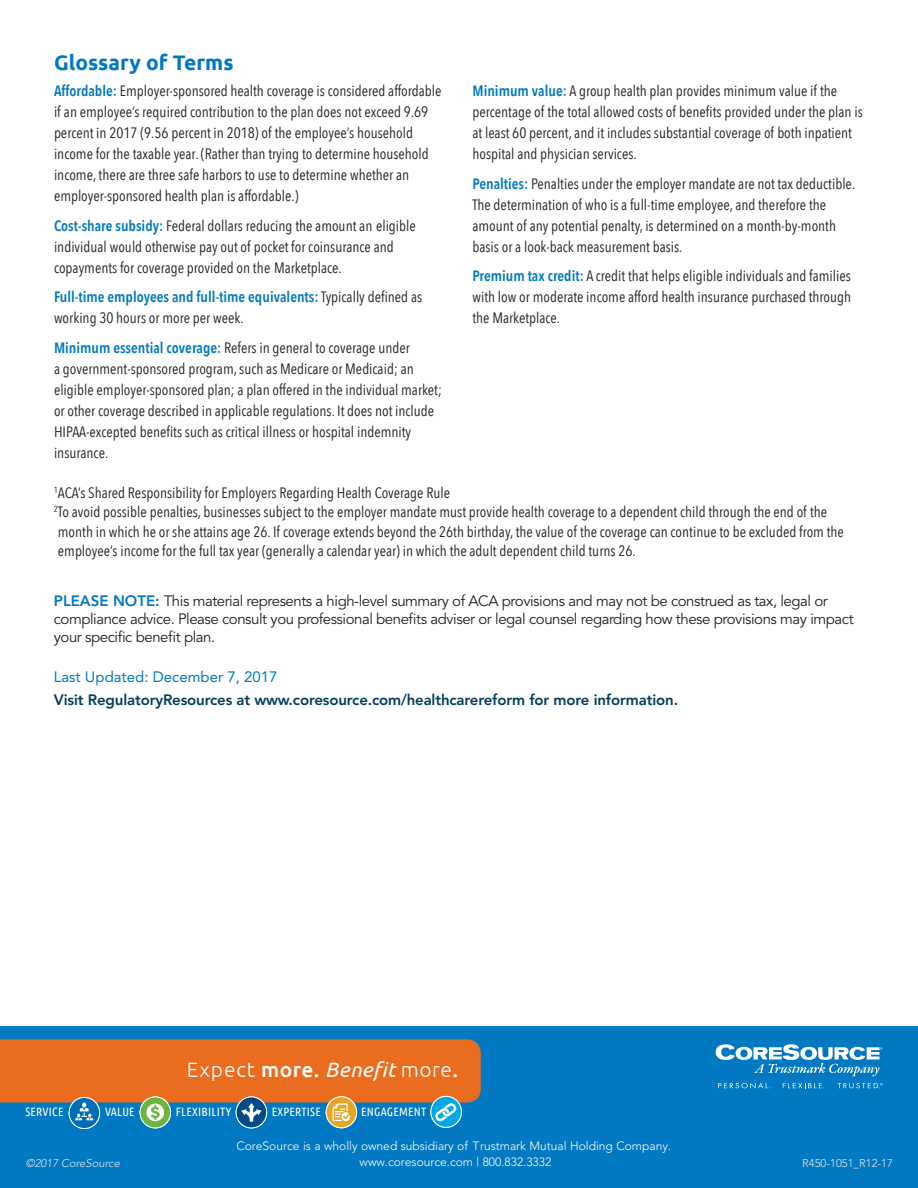
<style>
.page{position:relative;width:918px;height:1188px;background:#fff}
.page>*{position:absolute;margin:0;border:0;box-sizing:border-box;transform-origin:0 0}
.Body_Copy{font:700 21px "Ubuntu";color:#0079c2}
.t1{font:300 20.85px "Ubuntu";letter-spacing:.04em;color:#fff}
.Body_Copy-2{font:15px/21px "Avenir Next Condensed";color:#231f20}
.t2{font:15px/18px "Avenir";letter-spacing:-.03em;color:#231f20}
.t3{font:800 15px "Avenir";letter-spacing:-.01em;color:#003e5e}
.t4{font:15px "Avenir";color:#0079c2}
.t5{font:12.15px "Ubuntu Condensed";letter-spacing:.02em;color:#fff}
.t6{font:300 12px "Avenir";color:#fff}
.t7{font:300 11.25px "Avenir";color:#e6e7e9}
.t8{font:italic 300 11.25px "Avenir";color:#e6e7e9}
.s1{font-weight:600;color:#0079c2}
.s2{font-weight:800;color:#0079c2}
.s3{font-weight:500}
.s4{font-weight:400;font-style:italic}
</style>
<div class="page">
<div style="left:0;top:1026px;width:918px;height:162px;background:#0079c2"></div>
<svg style="left:718px;top:1083px;width:52px;height:6px"></svg>
<svg style="left:783px;top:1083px;width:41px;height:6px"></svg>
<svg style="left:838px;top:1083px;width:45px;height:6px"></svg>
<svg style="left:716px;top:1044px;width:167px;height:32px"></svg>
<svg style="left:430px;top:1096px;width:32px;height:32px"></svg>
<div style="left:431px;top:1096px;width:30px;height:31px;background:#00a8e4;border-radius:50%"></div>
<div style="left:430px;top:1096px;width:32px;height:32px;border:1px solid #fff;border-radius:50%"></div>
<svg style="left:69px;top:1097px;width:31px;height:32px"></svg>
<div style="left:69px;top:1097px;width:31px;height:32px;border:1px solid #fff;border-radius:50%"></div>
<div style="left:140px;top:1097px;width:31px;height:31px;background:#6cb43f;border-radius:50%"></div>
<div style="left:140px;top:1096px;width:31px;height:32px;border:1px solid #fff;border-radius:50%"></div>
<svg style="left:236px;top:1097px;width:31px;height:31px"></svg>
<div style="left:236px;top:1096px;width:31px;height:32px;border:1px solid #fff;border-radius:50%"></div>
<svg style="left:326px;top:1097px;width:31px;height:31px"></svg>
<div style="left:326px;top:1096px;width:31px;height:32px;border:1px solid #fff;border-radius:50%"></div>
<svg style="left:0;top:1040px;width:481px;height:82px"></svg>
<p class="Body_Copy" style="left:54px;top:50px;width:181px">Glossary of Terms</p>
<p class="Body_Copy-2" style="left:54px;top:80px;width:389px"><span class="s1">Affordable:</span> Employer-sponsored health coverage is considered affordable if an employee’s required contribution to the plan does not exceed 9.69 percent in 2017 (9.56 percent in 2018) of the employee’s household income for the taxable year. (Rather than trying to determine household income, there are three safe harbors to use to determine whether an employer-sponsored health plan is affordable.)</p>
<p class="Body_Copy-2" style="left:54px;top:215px;width:363px"><span class="s1">Cost-share subsidy:</span> Federal dollars reducing the amount an eligible individual would otherwise pay out of pocket for coinsurance and copayments for coverage provided on the Marketplace.</p>
<p class="Body_Copy-2" style="left:54px;top:286px;width:370px"><span class="s1">Full-time employees and full-time equivalents:</span> Typically defined as working 30 hours or more per week.</p>
<p class="Body_Copy-2" style="left:54px;top:337px;width:389px"><span class="s1">Minimum essential coverage:</span> Refers in general to coverage under<br>a government-sponsored program, such as Medicare or Medicaid; an eligible employer-sponsored plan; a plan offered in the individual market; or other coverage described in applicable regulations. It does not include HIPAA-excepted benefits such as critical illness or hospital indemnity insurance.</p>
<p class="Body_Copy-2" style="left:472px;top:80px;width:392px"><span class="s1">Minimum value:</span> A group health plan provides minimum value if the percentage of the total allowed costs of benefits provided under the plan is at least 60 percent, and it includes substantial coverage of both inpatient hospital and physician services.</p>
<p class="Body_Copy-2" style="left:472px;top:173px;width:384px"><span class="s1">Penalties:</span> Penalties under the employer mandate are not tax deductible.<br>The determination of who is a full-time employee, and therefore the amount of any potential penalty, is determined on a month-by-month basis or a look-back measurement basis.</p>
<p class="Body_Copy-2" style="left:472px;top:265px;width:380px;text-align:justify"><span class="s1">Premium tax credit:</span> A credit that helps eligible individuals and families with low or moderate income afford health insurance purchased through the Marketplace.</p>
<p class="Body_Copy-2" style="left:54px;top:482px;width:398px"><sup>1</sup>ACA’s Shared Responsibility for Employers Regarding Health Coverage Rule</p>
<p class="Body_Copy-2" style="left:54px;top:502px;width:792px;line-height:19.5px"><sup>2</sup>To avoid possible penalties, businesses subject to the employer mandate must provide health coverage to a dependent child through the end of the month in which he or she attains age 26. If coverage extends beyond the 26th birthday, the value of the coverage can continue to be excluded from the employee’s income for the full tax year (generally a calendar year) in which the adult dependent child turns 26.</p>
<p class="t2" style="left:54px;top:592px;width:801px"><span class="s2">PLEASE NOTE:</span> This material represents a high-level summary of ACA provisions and may not be construed as tax, legal or compliance advice. Please consult you professional benefits adviser or legal counsel regarding how these provisions may impact your specific benefit plan.</p>
<p class="t4" style="left:54px;top:669px;width:225px">Last Updated: December 7, 2017</p>
<p class="t3" style="left:54px;top:691px;width:626px">Visit RegulatoryResources at www.coresource.com/healthcarereform for more information.</p>
<p class="t1" style="left:187px;top:1057px;width:273px">Expect <span class="s3">more.</span> <span class="s4">Benefit</span> more<span class="s3">.</span></p>
<p class="t5" style="left:25px;top:1104px;width:40px">SERVICE</p>
<p class="t5" style="left:105px;top:1104px;width:31px">VALUE</p>
<p class="t5" style="left:176px;top:1104px;width:57px">FLEXIBILITY</p>
<p class="t5" style="left:272px;top:1104px;width:51px">EXPERTISE</p>
<p class="t5" style="left:361px;top:1104px;width:67px">ENGAGEMENT</p>
<p class="t6" style="left:236px;top:1139px;width:436px">CoreSource is a wholly owned subsidiary of Trustmark Mutual Holding Company.</p>
<p class="t6" style="left:360px;top:1155px;width:193px">www.coresource.com | 800.832.3332</p>
<p class="t8" style="left:26px;top:1157px;width:96px">©2017 CoreSource</p>
<p class="t7" style="left:802px;top:1157px;width:92px">R450-1051_R12-17</p>
</div>
